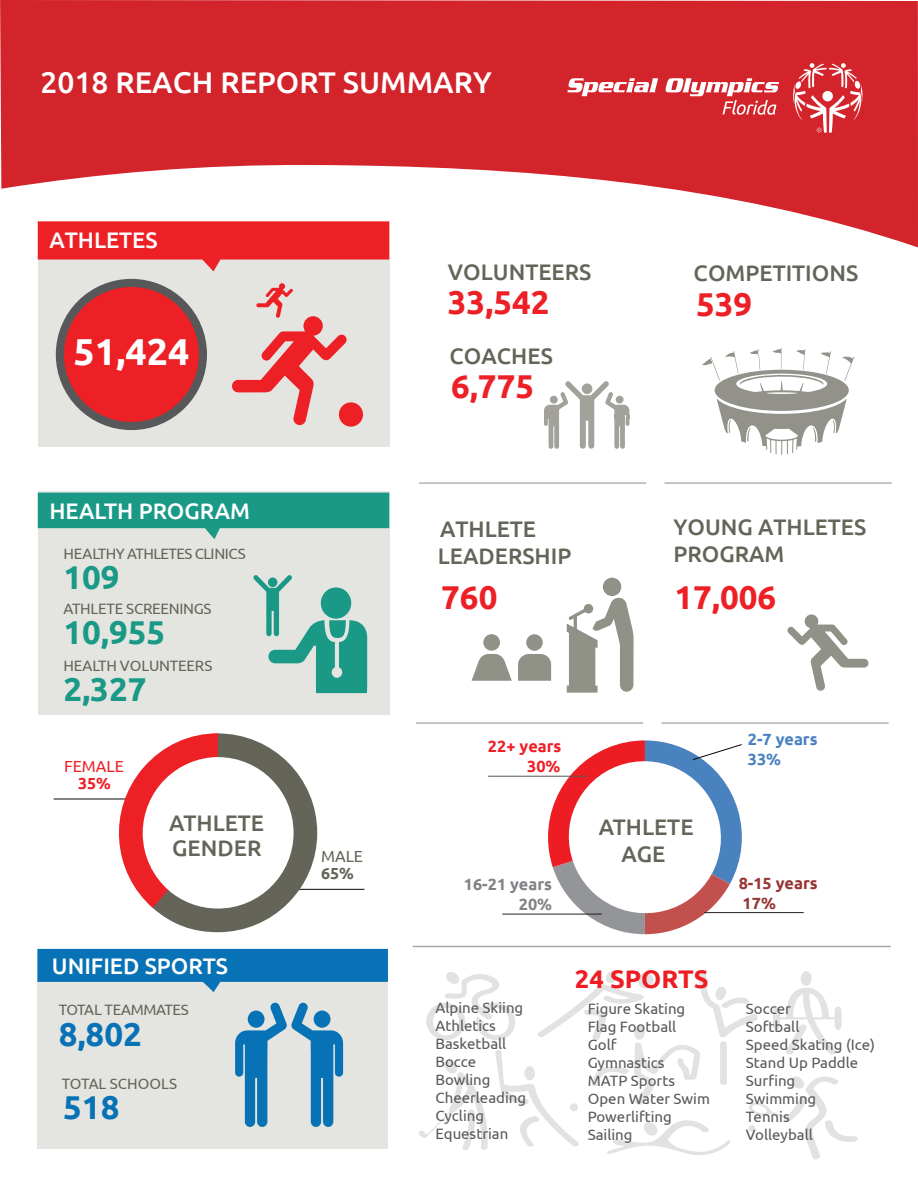
<style>
.page{position:relative;width:918px;height:1188px;background:#fff}
.page>*{position:absolute;margin:0;border:0;box-sizing:border-box;transform-origin:0 0}
.t1{font:700 37.5px "Ubuntu";color:#fff}
.t2{font:700 33px "Ubuntu";color:#ed2026}
.t3{font:700 33px "Ubuntu";color:#199986}
.t4{font:700 33px "Ubuntu";color:#0872b6}
.t5{font:500 30px "Ubuntu";color:#fff}
.t6{font:700 25.5px "Ubuntu";color:#ee1d23}
.t7{font:500 22.5px/27px "Ubuntu";color:#646459}
.t8{font:500 22.5px "Ubuntu";color:#fff}
.t9{font:700 16.2px/19.5px "Ubuntu";color:#808285;text-align:right}
.t10{font:700 16.2px/19.5px "Ubuntu";color:#953635}
.t11{font:700 16.2px "Ubuntu";color:#ed2026}
.t12{font:700 16.2px/19.5px "Ubuntu";color:#4a81bf}
.t13{font:16.05px "Ubuntu";color:#ed2026}
.t14{font:16.05px "Ubuntu";color:#646459}
.t15{font:700 16.05px "Ubuntu";color:#646459}
.t16{font:700 16.05px "Ubuntu";color:#ed2026}
.t17{font:15px/18px "Ubuntu";color:#57585a}
.t18{font:15px "Ubuntu";letter-spacing:-.02em;color:#646459}
.t19{font:15px "Ubuntu";color:#646459}
.t20{font:15px "Ubuntu";letter-spacing:-.04em;color:#646459}
</style>
<div class="page">
<svg style="left:419px;top:970px;width:439px;height:189px"></svg>
<svg style="left:0;top:0;width:918px;height:247px;fill:#d3232b"></svg>
<div style="left:38px;top:223px;width:351px;height:224px;background:#e4e5e0"></div>
<svg style="left:38px;top:221px;width:351px;height:50px"></svg>
<div style="left:339px;top:402px;width:24px;height:25px;background:#ed2026;border-radius:50%"></div>
<svg style="left:232px;top:283px;width:115px;height:142px"></svg>
<svg style="left:787px;top:614px;width:82px;height:77px"></svg>
<svg style="left:702px;top:348px;width:152px;height:107px"></svg>
<div style="left:38px;top:491px;width:351px;height:224px;background:#e4e5e0"></div>
<svg style="left:38px;top:493px;width:351px;height:46px"></svg>
<svg style="left:253px;top:575px;width:114px;height:118px"></svg>
<div style="left:526px;top:634px;width:17px;height:17px;background:#909187;border-radius:50%"></div>
<svg style="left:518px;top:654px;width:33px;height:27px"></svg>
<div style="left:483px;top:634px;width:17px;height:17px;background:#909187;border-radius:50%"></div>
<svg style="left:472px;top:654px;width:40px;height:27px"></svg>
<svg style="left:567px;top:597px;width:67px;height:96px"></svg>
<div style="left:603px;top:578px;width:18px;height:18px;background:#909187;border-radius:50%"></div>
<hr style="left:419px;top:482px;width:227px;height:2px;background:#646459">
<hr style="left:665px;top:482px;width:227px;height:2px;background:#646459">
<hr style="left:54px;top:799px;width:81px;height:1px;background:#050504">
<hr style="left:293px;top:889px;width:71px;height:1px;background:#050504">
<svg style="left:107px;top:733px;width:210px;height:199px"></svg>
<hr style="left:488px;top:776px;width:100px;height:1px;background:#57585a">
<hr style="left:704px;top:912px;width:100px;height:1px;background:#231f20">
<svg style="left:548px;top:740px;width:208px;height:194px"></svg>
<hr style="left:502px;top:914px;width:100px;height:1px;background:#231f20">
<div style="left:37px;top:949px;width:351px;height:200px;background:#e4e5e0"></div>
<svg style="left:37px;top:949px;width:351px;height:43px"></svg>
<svg style="left:235px;top:1002px;width:108px;height:125px"></svg>
<hr style="left:416px;top:722px;width:227px;height:2px;background:#646459">
<hr style="left:662px;top:722px;width:227px;height:2px;background:#646459">
<hr style="left:413px;top:946px;width:478px;height:1px;background:#a8a9ad">
<svg style="left:544px;top:381px;width:85px;height:68px"></svg>
<svg style="left:568px;top:78px;width:90px;height:18px"></svg>
<svg style="left:665px;top:78px;width:114px;height:37px"></svg>
<svg style="left:792px;top:63px;width:72px;height:70px"></svg>
<div style="left:56px;top:279px;width:151px;height:151px;background:#57585a;border-radius:50%"></div>
<div style="left:64px;top:287px;width:135px;height:135px;background:#ed2026;border-radius:50%"></div>
<h3 class="t5" style="left:40px;top:63px;width:453px">2018 REACH REPORT SUMMARY</h3>
<h3 class="t8" style="left:49px;top:226px;width:110px">ATHLETES</h3>
<h1 class="t1" style="left:74px;top:329px;width:117px">51,424</h1>
<h3 class="t8" style="left:49px;top:497px;width:202px">HEALTH PROGRAM</h3>
<p class="t20" style="left:63px;top:545px;width:184px">HEALTHY ATHLETES CLINICS</p>
<h2 class="t3" style="left:63px;top:557px;width:58px">109</h2>
<p class="t18" style="left:63px;top:600px;width:150px">ATHLETE SCREENINGS</p>
<h2 class="t3" style="left:63px;top:612px;width:103px">10,955</h2>
<p class="t19" style="left:63px;top:657px;width:150px">HEALTH VOLUNTEERS</p>
<h2 class="t3" style="left:63px;top:669px;width:85px">2,327</h2>
<p class="t13" style="left:64px;top:756px;width:61px">FEMALE</p>
<p class="t16" style="left:78px;top:773px;width:34px">35%</p>
<h3 class="t7" style="left:169px;top:810px;width:96px;line-height:25px">ATHLETE<br>GENDER</h3>
<h3 class="t8" style="left:52px;top:952px;width:178px">UNIFIED SPORTS</h3>
<p class="t18" style="left:59px;top:1001px;width:131px">TOTAL TEAMMATES</p>
<h2 class="t4" style="left:59px;top:1014px;width:85px">8,802</h2>
<p class="t19" style="left:62px;top:1075px;width:117px">TOTAL SCHOOLS</p>
<h2 class="t4" style="left:63px;top:1087px;width:58px">518</h2>
<p class="t14" style="left:321px;top:846px;width:44px">MALE</p>
<p class="t15" style="left:321px;top:864px;width:34px">65%</p>
<h3 class="t7" style="left:448px;top:257px;width:145px">VOLUNTEERS</h3>
<h2 class="t2" style="left:448px;top:283px;width:103px">33,542</h2>
<h3 class="t7" style="left:450px;top:342px;width:105px">COACHES</h3>
<h2 class="t2" style="left:451px;top:367px;width:85px">6,775</h2>
<h3 class="t7" style="left:438px;top:515px;width:135px">ATHLETE<br>LEADERSHIP</h3>
<h2 class="t2" style="left:441px;top:577px;width:58px">760</h2>
<h3 class="t7" style="left:694px;top:259px;width:166px">COMPETITIONS</h3>
<h2 class="t2" style="left:696px;top:284px;width:58px">539</h2>
<h3 class="t7" style="left:673px;top:513px;width:194px">YOUNG ATHLETES<br>PROGRAM</h3>
<h2 class="t2" style="left:675px;top:578px;width:103px">17,006</h2>
<p class="t11" style="left:488px;top:736px;width:75px">22+ years</p>
<p class="t11" style="left:527px;top:756px;width:35px">30%</p>
<p class="t9" style="left:464px;top:874px;width:90px">16-21 years<br>20%</p>
<h3 class="t7" style="left:599px;top:812px;width:96px;text-align:center">ATHLETE<br>AGE</h3>
<p class="t12" style="left:748px;top:729px;width:71px">2-7 years<br>33%</p>
<p class="t10" style="left:739px;top:874px;width:81px">8-15 years<br>17%</p>
<h3 class="t6" style="left:575px;top:963px;width:135px">24 SPORTS</h3>
<p class="t17" style="left:435px;top:998px;width:92px">Alpine Skiing<br>Athletics<br>Basketball<br>Bocce<br>Bowling<br>Cheerleading<br>Cycling<br>Equestrian</p>
<p class="t17" style="left:588px;top:999px;width:124px">Figure Skating<br>Flag Football<br>Golf<br>Gymnastics<br>MATP Sports<br>Open Water Swim<br>Powerlifting<br>Sailing</p>
<p class="t17" style="left:746px;top:999px;width:131px">Soccer<br>Softball<br>Speed Skating (Ice)<br>Stand Up Paddle<br>Surfing<br>Swimming<br>Tennis<br>Volleyball</p>
</div>
